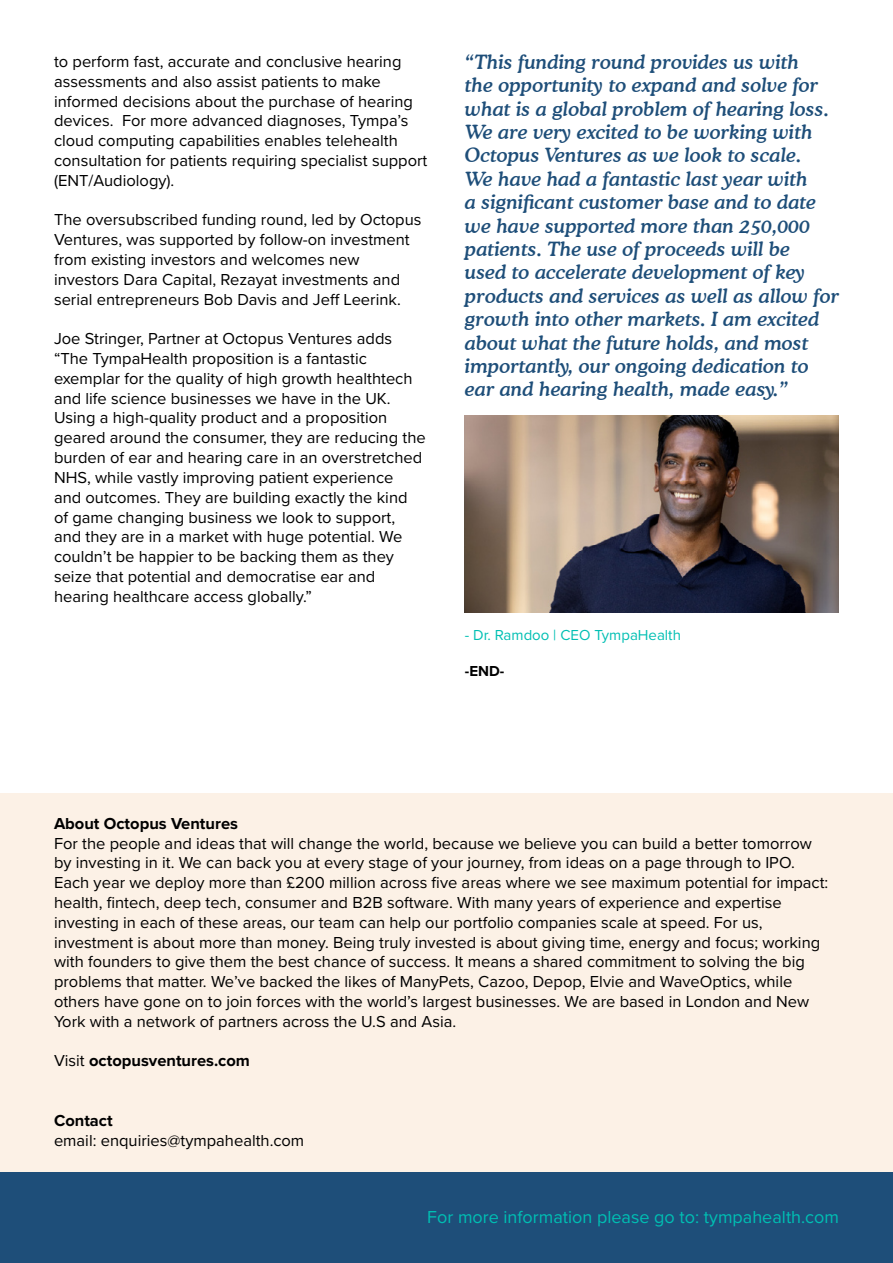
<style>
.page{position:relative;width:893px;height:1263px;background:#fff}
.page>*{position:absolute;margin:0;border:0;box-sizing:border-box;transform-origin:0 0}
.t1{font:italic 500 19.5px/23.4px "Cooper BT";color:#1e4e79}
.t2{font:18px "Proxima Nova";color:#00bfb3}
.t3{font:16.5px/19.8px "Proxima Nova";color:#000}
.t4{font:700 16.5px "Proxima Nova";color:#000}
.t5{font:15px "Proxima Nova";color:#00bfb3}
.t6{font:700 15px "Proxima Nova";color:#000}
.s1{font-weight:400}
</style>
<div class="page">
<div style="left:0;top:794px;width:893px;height:381px;background:#fcf1e6"></div>
<div style="left:0;top:1172px;width:893px;height:91px;background:#1e4e79"></div>
<img style="left:465px;top:416px;width:374px;height:196px">
<p class="t3" style="left:54px;top:51px;width:375px">to perform fast, accurate and conclusive hearing assessments and also assist patients to make informed decisions about the purchase of hearing devices. For more advanced diagnoses, Tympa’s cloud computing capabilities enables telehealth consultation for patients requiring specialist support (ENT/Audiology).</p>
<p class="t3" style="left:54px;top:209px;width:369px">The oversubscribed funding round, led by Octopus Ventures, was supported by follow-on investment from existing investors and welcomes new investors Dara Capital, Rezayat investments and serial entrepreneurs Bob Davis and Jeff Leerink.</p>
<p class="t3" style="left:54px;top:328px;width:373px">Joe Stringer, Partner at Octopus Ventures adds “The TympaHealth proposition is a fantastic exemplar for the quality of high growth healthtech and life science businesses we have in the UK.<br>Using a high-quality product and a proposition geared around the consumer, they are reducing the burden of ear and hearing care in an overstretched NHS, while vastly improving patient experience<br>and outcomes. They are building exactly the kind of game changing business we look to support, and they are in a market with huge potential. We couldn’t be happier to be backing them as they seize that potential and democratise ear and hearing healthcare access globally.”</p>
<p class="t1" style="left:465px;top:50px;width:376px">“This funding round provides us with<br>the opportunity to expand and solve for what is a global problem of hearing loss.<br>We are very excited to be working with Octopus Ventures as we look to scale.<br>We have had a fantastic last year with<br>a significant customer base and to date we have supported more than 250,000 patients. The use of proceeds will be<br>used to accelerate development of key products and services as well as allow for growth into other markets. I am excited about what the future holds, and most importantly, our ongoing dedication to ear and hearing health, made easy.”</p>
<p class="t5" style="left:465px;top:624px;width:218px">- Dr. Ramdoo | CEO TympaHealth</p>
<p class="t6" style="left:465px;top:660px;width:41px">-END-</p>
<p class="t4" style="left:54px;top:811px;width:186px">About Octopus Ventures</p>
<p class="t3" style="left:54px;top:832px;width:776px">For the people and ideas that will change the world, because we believe you can build a better tomorrow by investing in it. We can back you at every stage of your journey, from ideas on a page through to IPO.<br>Each year we deploy more than £200 million across five areas where we see maximum potential for impact: health, fintech, deep tech, consumer and B2B software. With many years of experience and expertise investing in each of these areas, our team can help our portfolio companies scale at speed. For us, investment is about more than money. Being truly invested is about giving time, energy and focus; working with founders to give them the best chance of success. It means a shared commitment to solving the big problems that matter. We’ve backed the likes of ManyPets, Cazoo, Depop, Elvie and WaveOptics, while others have gone on to join forces with the world’s largest businesses. We are based in London and New York with a network of partners across the U.S and Asia.</p>
<p class="t4" style="left:54px;top:1049px;width:198px"><span class="s1">Visit</span> octopusventures.com</p>
<p class="t4" style="left:54px;top:1108px;width:60px">Contact</p>
<p class="t3" style="left:54px;top:1129px;width:252px">email: enquiries@tympahealth.com</p>
<p class="t2" style="left:427px;top:1203px;width:413px">For more information please go to: tympahealth.com</p>
</div>
